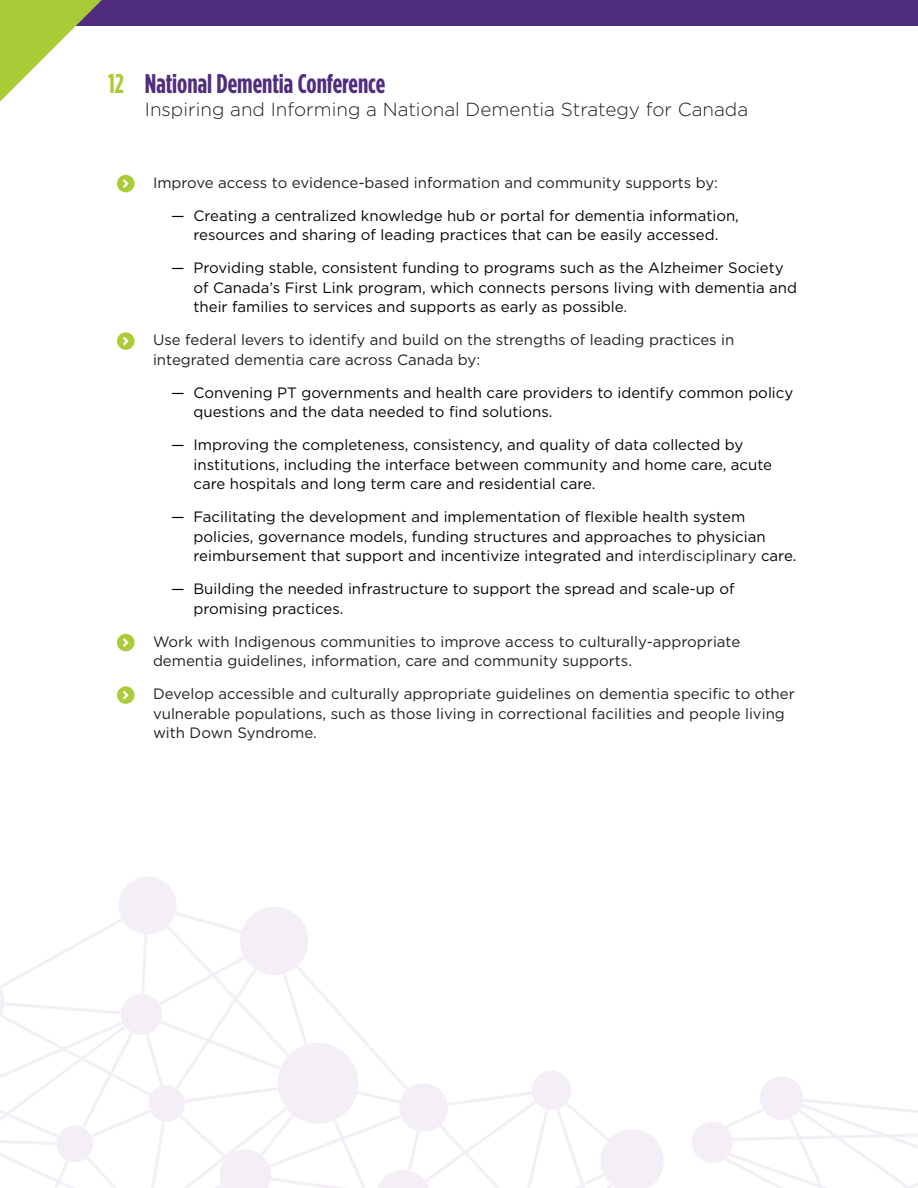
<style>
.page{position:relative;width:918px;height:1188px;background:#fff}
.page>*{position:absolute;margin:0;border:0;box-sizing:border-box;transform-origin:0 0}
.t1{font:700 27px "Gotham Condensed";color:#4f2d7f}
.t2{font:700 27px "Gotham Condensed";color:#aacc39}
.t3{font:300 18.9px "Gotham HTF";color:#231f20}
.t4{font:15px/19.5px "Gotham HTF";color:#040503}
.t5{font:15px/19.5px "Gotham HTF";color:#231f20}
.s1{color:#231f20}
</style>
<div class="page">
<svg style="left:0;top:877px;width:918px;height:311px"></svg>
<div style="left:0;top:0;width:918px;height:26px;background:#4f2b7f"></div>
<svg style="left:0;top:0;width:102px;height:102px"></svg>
<div style="left:117px;top:175px;width:18px;height:17px;background:#abcc38;border-radius:50%"></div>
<svg style="left:123px;top:179px;width:6px;height:9px"></svg>
<div style="left:117px;top:332px;width:18px;height:18px;background:#abcc38;border-radius:50%"></div>
<svg style="left:123px;top:337px;width:6px;height:8px"></svg>
<div style="left:117px;top:634px;width:18px;height:17px;background:#abcc38;border-radius:50%"></div>
<svg style="left:123px;top:638px;width:6px;height:9px"></svg>
<div style="left:117px;top:686px;width:18px;height:18px;background:#abcc38;border-radius:50%"></div>
<svg style="left:123px;top:691px;width:6px;height:8px"></svg>
<h1 class="t2" style="left:108px;top:68px;width:17px">12</h1>
<h1 class="t1" style="left:145px;top:68px;width:242px">National Dementia Conference</h1>
<p class="t3" style="left:145px;top:99px;width:605px">Inspiring and Informing a National Dementia Strategy for Canada</p>
<p class="t5" style="left:153px;top:173px;width:567px">Improve access to evidence-based information and community supports by:</p>
<p class="t4" style="left:171px;top:206px;width:569px;text-align:center">— Creating a centralized knowledge hub or portal for dementia information, resources and sharing of leading practices that can be easily accessed.</p>
<p class="t4" style="left:194px;top:258px;width:605px;text-indent:-22px">— Providing stable, consistent funding to programs such as the Alzheimer Society of Canada’s First Link program, which connects persons living with dementia and their families to services and supports as early as possible<span class="s1">.</span></p>
<p class="t5" style="left:153px;top:330px;width:583px">Use federal levers to identify and build on the strengths of leading practices in integrated dementia care across Canada by:</p>
<p class="t4" style="left:194px;top:383px;width:601px;text-indent:-22px">— Convening PT governments and health care providers to identify common policy questions and the data needed to find solutions.</p>
<p class="t4" style="left:194px;top:435px;width:580px;text-indent:-22px">— Improving the completeness, consistency, and quality of data collected by institutions, including the interface between community and home care, acute care hospitals and long term care and residential care.</p>
<p class="t4" style="left:194px;top:507px;width:604px;text-indent:-22px">— Facilitating the development and implementation of flexible health system policies, governance models, funding structures and approaches to physician reimbursement that support and incentivize integrated and <span class="s1">interdisciplinary</span> care.</p>
<p class="t4" style="left:194px;top:579px;width:543px;text-indent:-22px">— Building the needed infrastructure to support the spread and scale-up of promising practices.</p>
<p class="t5" style="left:153px;top:632px;width:589px">Work with Indigenous communities to improve access to culturally-appropriate dementia guidelines, information, care and community supports.</p>
<p class="t5" style="left:153px;top:684px;width:643px">Develop accessible and culturally appropriate guidelines on dementia specific to other vulnerable populations, such as those living in correctional facilities and people living with Down Syndrome.</p>
</div>
